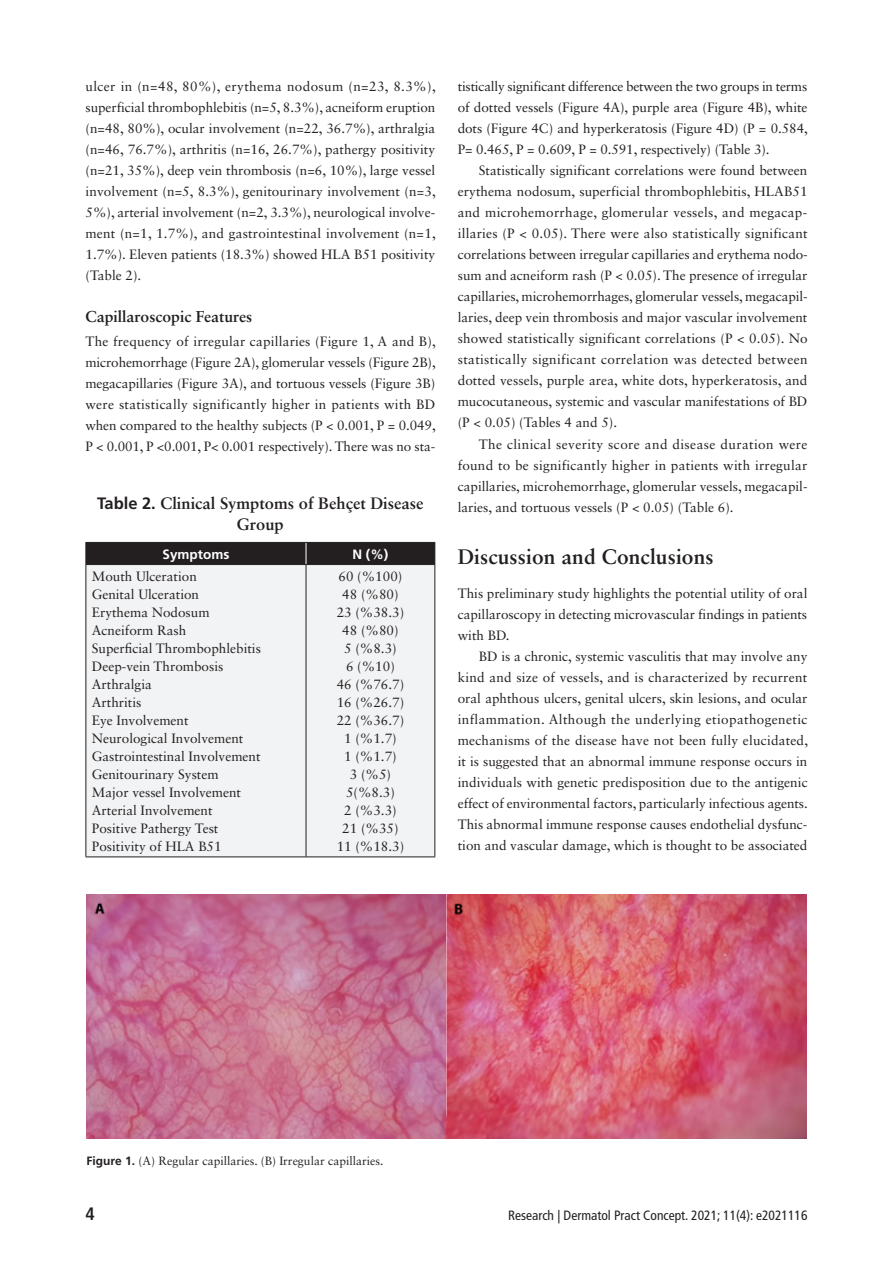
<style>
.page{position:relative;width:893px;height:1263px;background:#fff}
.page>*{position:absolute;margin:0;border:0;box-sizing:border-box;transform-origin:0 0}
.t1{font:700 21px "Sabon LT Std";letter-spacing:.005em;color:#231f20}
.t2{font:700 condensed 18px "Frutiger LT Std";color:#231f20}
.t3{font:700 16.5px/21px "Sabon LT Std";color:#231f20;text-align:center}
.t4{font:700 15.75px "Sabon LT Std";color:#231f20}
.t5{font:13.5px/21px "Sabon LT Std";color:#231f20;text-align:justify}
.t6{font:condensed 13.5px "Frutiger LT Std";color:#231f20}
.t7{font:700 13.5px "Frutiger LT Std";color:#fff}
.t8{font:12px "Sabon LT Std";color:#231f20}
.s1{font-family:"Frutiger LT Std"}
.s2{font-family:"Frutiger LT Std";font-weight:700}
</style>
<div class="page">
<div style="left:87px;top:565px;width:347px;height:291px;background:#f2f3f4"></div>
<hr style="left:86px;top:565px;width:1px;height:291px;background:#231f20">
<hr style="left:306px;top:565px;width:1px;height:291px;background:#231f20">
<hr style="left:434px;top:565px;width:1px;height:291px;background:#231f20">
<hr style="left:86px;top:856px;width:220px;height:1px;background:#231f20">
<hr style="left:306px;top:856px;width:129px;height:1px;background:#231f20">
<div style="left:86px;top:542px;width:349px;height:22px;background:#231f20"></div>
<hr style="left:86px;top:564px;width:220px;height:1px;background:#231f20">
<hr style="left:306px;top:564px;width:129px;height:1px;background:#231f20">
<img style="left:87px;top:894px;width:719px;height:244px">
<p class="t5" style="left:86px;top:76px;width:352px">ulcer in (n=48, 80%), erythema nodosum (n=23, 8.3%), superficial thrombophlebitis (n=5, 8.3%), acneiform eruption (n=48, 80%), ocular involvement (n=22, 36.7%), arthralgia (n=46, 76.7%), arthritis (n=16, 26.7%), pathergy positivity (n=21, 35%), deep vein thrombosis (n=6, 10%), large vessel involvement (n=5, 8.3%), genitourinary involvement (n=3, 5%), arterial involvement (n=2, 3.3%), neurological involve&shy;ment (n=1, 1.7%), and gastrointestinal involvement (n=1, 1.7%). Eleven patients (18.3%) showed HLA B51 positivity (Table 2).</p>
<p class="t4" style="left:86px;top:307px;width:168px">Capillaroscopic Features</p>
<p class="t5" style="left:86px;top:331px;width:352px">The frequency of irregular capillaries (Figure 1, A and B), microhemorrhage (Figure 2A), glomerular vessels (Figure 2B), megacapillaries (Figure 3A), and tortuous vessels (Figure 3B) were statistically significantly higher in patients with BD when compared to the healthy subjects (P &lt; 0.001, P = 0.049, P &lt; 0.001, P &lt;0.001, P&lt; 0.001 respectively). There was no sta-</p>
<p class="t3" style="left:97px;top:492px;width:328px"><span class="s1">Table 2.</span> Clinical Symptoms of Behçet Disease<br>Group</p>
<p class="t7" style="left:163px;top:546px;width:68px">Symptoms</p>
<p class="t7" style="left:352px;top:546px;width:37px">N (%)</p>
<p class="t5" style="left:92px;top:567px;width:171px;line-height:18px;text-align:left">Mouth Ulceration<br>Genital Ulceration<br>Erythema Nodosum<br>Acneiform Rash<br>Superficial Thrombophlebitis<br>Deep-vein Thrombosis<br>Arthralgia<br>Arthritis<br>Eye Involvement<br>Neurological Involvement<br>Gastrointestinal Involvement<br>Genitourinary System<br>Major vessel Involvement<br>Arterial Involvement<br>Positive Pathergy Test<br>Positivity of HLA B51</p>
<p class="t5" style="left:337px;top:567px;width:69px;line-height:18px;text-align:center">60 (%100)<br>48 (%80)<br>23 (%38.3)<br>48 (%80)<br>5 (%8.3)<br>6 (%10)<br>46 (%76.7)<br>16 (%26.7)<br>22 (%36.7)<br>1 (%1.7)<br>1 (%1.7)<br>3 (%5)<br>5(%8.3)<br>2 (%3.3)<br>21 (%35)<br>11 (%18.3)</p>
<p class="t5" style="left:458px;top:76px;width:352px">tistically significant difference between the two groups in terms of dotted vessels (Figure 4A), purple area (Figure 4B), white dots (Figure 4C) and hyperkeratosis (Figure 4D) (P = 0.584, P= 0.465, P = 0.609, P = 0.591, respectively) (Table 3).</p>
<p class="t5" style="left:458px;top:160px;width:351px;text-indent:21px">Statistically significant correlations were found between erythema nodosum, superficial thrombophlebitis, HLAB51 and microhemorrhage, glomerular vessels, and megacap&shy;illaries (P &lt; 0.05). There were also statistically significant correlations between irregular capillaries and erythema nodo&shy;sum and acneiform rash (P &lt; 0.05). The presence of irregular capillaries, microhemorrhages, glomerular vessels, megacapil&shy;laries, deep vein thrombosis and major vascular involvement showed statistically significant correlations (P &lt; 0.05). No statistically significant correlation was detected between dotted vessels, purple area, white dots, hyperkeratosis, and mucocutaneous, systemic and vascular manifestations of BD (P &lt; 0.05) (Tables 4 and 5).</p>
<p class="t5" style="left:458px;top:433px;width:351px;text-indent:21px">The clinical severity score and disease duration were found to be significantly higher in patients with irregular capillaries, microhemorrhage, glomerular vessels, megacapil&shy;laries, and tortuous vessels (P &lt; 0.05) (Table 6).</p>
<h1 class="t1" style="left:458px;top:543px;width:257px">Discussion and Conclusions</h1>
<p class="t5" style="left:458px;top:583px;width:351px">This preliminary study highlights the potential utility of oral capillaroscopy in detecting microvascular findings in patients with BD.</p>
<p class="t5" style="left:458px;top:646px;width:352px;text-indent:21px">BD is a chronic, systemic vasculitis that may involve any kind and size of vessels, and is characterized by recurrent oral aphthous ulcers, genital ulcers, skin lesions, and ocular inflammation. Although the underlying etiopathogenetic mechanisms of the disease have not been fully elucidated, it is suggested that an abnormal immune response occurs in individuals with genetic predisposition due to the antigenic effect of environmental factors, particularly infectious agents.<br>This abnormal immune response causes endothelial dysfunc&shy;tion and vascular damage, which is thought to be associated</p>
<p class="t8" style="left:87px;top:1154px;width:298px"><span class="s2">Figure 1.</span> (A) Regular capillaries. (B) Irregular capillaries.</p>
<h2 class="t2" style="left:86px;top:1203px;width:11px">4</h2>
<p class="t6" style="left:508px;top:1208px;width:301px">Research | Dermatol Pract Concept. 2021; 11(4): e2021116</p>
</div>
